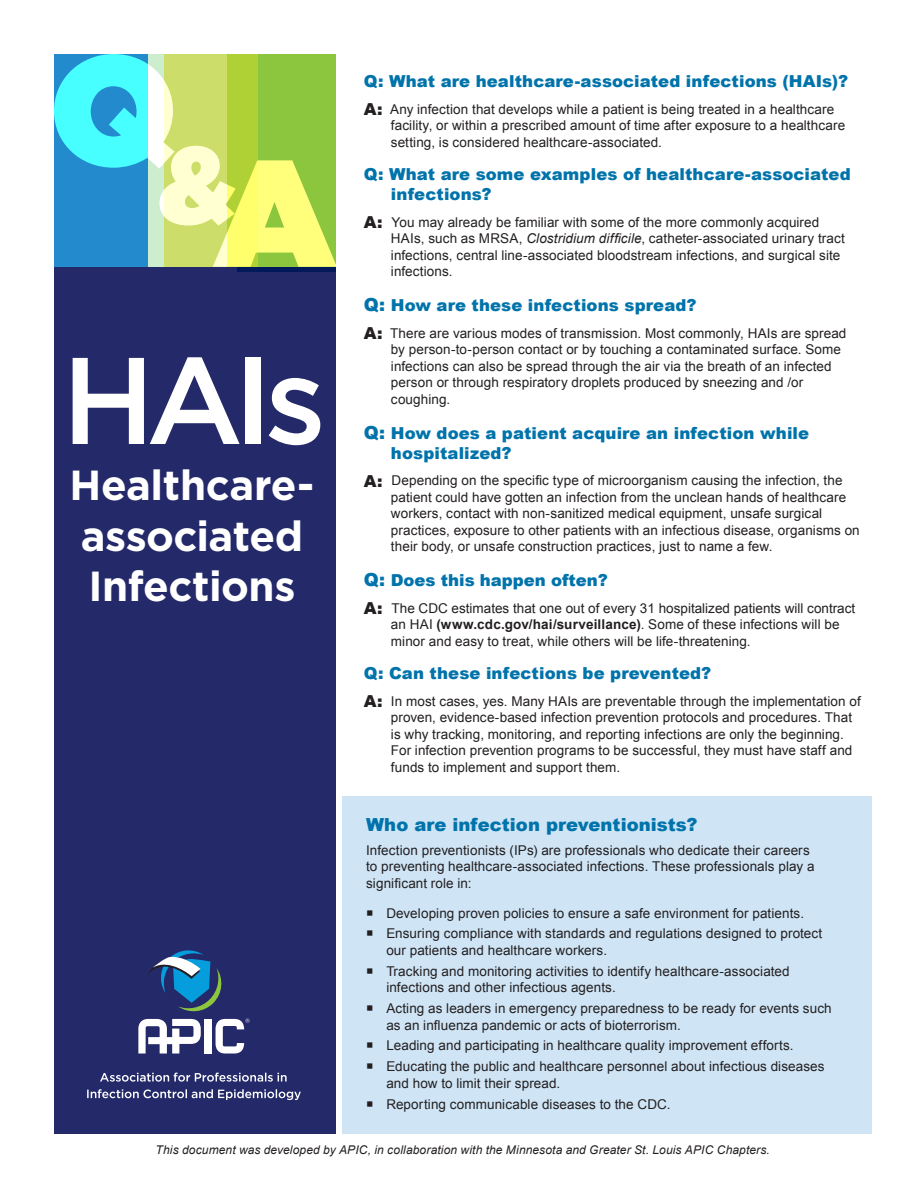
<style>
.page{position:relative;width:918px;height:1188px;background:#fff}
.page>*{position:absolute;margin:0;border:0;box-sizing:border-box;transform-origin:0 0}
.Page_Header{font:500 123px "Gotham";color:#fff}
.t1{font:700 42px/50.4px "Gotham";letter-spacing:-.01em;color:#fff}
.Header_1{font:900 18px "Arial";letter-spacing:.005em;color:#0073ab}
.Q__Question_-_Arial{font:900 16.5px/19.8px "Arial";letter-spacing:.005em;color:#0073ab}
.A__Answer_-_Arial{font:900 16.5px "Arial";color:#0073ab}
.A__Answer_-_Arial-2{font:13.5px/16.5px "Arial";letter-spacing:.005em;color:#231f20}
.t2{font:italic 12px "Arial";letter-spacing:.01em;color:#231f20}
.s1{font-weight:900;font-size:16.5px}
.s2{font-style:italic}
.s3{font-size:18px}
.s4{font-weight:700}
</style>
<div class="page">
<div style="left:342px;top:796px;width:530px;height:338px;background:#cfe5f6"></div>
<div style="left:54px;top:54px;width:282px;height:1080px;background:#242969"></div>
<svg style="left:138px;top:950px;width:112px;height:104px"></svg>
<svg style="left:87px;top:1089px;width:214px;height:11px"></svg>
<svg style="left:100px;top:1073px;width:187px;height:9px"></svg>
<svg style="left:54px;top:54px;width:282px;height:213px;background:#94d296"></svg>
<p class="Page_Header" style="left:62px;top:326px;width:266px">HAIs</p>
<p class="t1" style="left:70px;top:460px;width:246px">Healthcare&shy;associated<br>Infections</p>
<p class="Q__Question_-_Arial" style="left:364px;top:71px;width:486px">Q: What are healthcare-associated infections (HAIs)?</p>
<p class="A__Answer_-_Arial-2" style="left:391px;top:101px;width:456px;text-indent:-27px"><span class="s1">A:</span> Any infection that develops while a patient is being treated in a healthcare facility, or within a prescribed amount of time after exposure to a healthcare setting, is considered healthcare-associated.</p>
<p class="Q__Question_-_Arial" style="left:391px;top:164px;width:461px;text-indent:-27px">Q: What are some examples of healthcare-associated infections?</p>
<p class="A__Answer_-_Arial-2" style="left:391px;top:214px;width:455px;text-indent:-27px"><span class="s1">A:</span> You may already be familiar with some of the more commonly acquired HAIs, such as MRSA, <span class="s2">Clostridium difficile</span>, catheter-associated urinary tract infections, central line-associated bloodstream infections, and surgical site infections.</p>
<p class="Q__Question_-_Arial" style="left:364px;top:295px;width:334px"><span class="s3">Q:</span> How are these infections spread?</p>
<p class="A__Answer_-_Arial-2" style="left:391px;top:325px;width:457px;text-indent:-27px"><span class="s1">A:</span> There are various modes of transmission. Most commonly, HAIs are spread by person-to-person contact or by touching a contaminated surface. Some infections can also be spread through the air via the breath of an infected person or through respiratory droplets produced by sneezing and /or coughing.</p>
<p class="Q__Question_-_Arial" style="left:391px;top:423px;width:420px;text-indent:-27px"><span class="s3">Q:</span> How does a patient acquire an infection while hospitalized?</p>
<p class="A__Answer_-_Arial-2" style="left:391px;top:472px;width:470px;text-indent:-27px"><span class="s1">A:</span> Depending on the specific type of microorganism causing the infection, the patient could have gotten an infection from the unclean hands of healthcare workers, contact with non-sanitized medical equipment, unsafe surgical practices, exposure to other patients with an infectious disease, organisms on their body, or unsafe construction practices, just to name a few.</p>
<p class="A__Answer_-_Arial" style="left:364px;top:568px;width:246px"><span class="s3">Q:</span> Does this happen often?</p>
<p class="A__Answer_-_Arial-2" style="left:391px;top:600px;width:466px;text-indent:-27px"><span class="s1">A:</span> The CDC estimates that one out of every 31 hospitalized patients will contract an HAI <span class="s4">(www.cdc.gov/hai/surveillance)</span>. Some of these infections will be minor and easy to treat, while others will be life-threatening.</p>
<p class="Q__Question_-_Arial" style="left:364px;top:663px;width:349px">Q: Can these infections be prevented?</p>
<p class="A__Answer_-_Arial-2" style="left:391px;top:693px;width:471px;text-indent:-27px"><span class="s1">A:</span> In most cases, yes. Many HAIs are preventable through the implementation of proven, evidence-based infection prevention protocols and procedures. That is why tracking, monitoring, and reporting infections are only the beginning.<br>For infection prevention programs to be successful, they must have staff and funds to implement and support them.</p>
<p class="Header_1" style="left:366px;top:812px;width:333px">Who are infection preventionists?</p>
<p class="A__Answer_-_Arial-2" style="left:366px;top:842px;width:450px">Infection preventionists (IPs) are professionals who dedicate their careers to preventing healthcare-associated infections. These professionals play a significant role in:</p>
<p class="A__Answer_-_Arial-2" style="left:386px;top:905px;width:419px">Developing proven policies to ensure a safe environment for patients.</p>
<p class="A__Answer_-_Arial-2" style="left:386px;top:926px;width:437px">Ensuring compliance with standards and regulations designed to protect our patients and healthcare workers.</p>
<p class="A__Answer_-_Arial-2" style="left:386px;top:963px;width:405px">Tracking and monitoring activities to identify healthcare-associated infections and other infectious agents.</p>
<p class="A__Answer_-_Arial-2" style="left:386px;top:1000px;width:447px">Acting as leaders in emergency preparedness to be ready for events such as an influenza pandemic or acts of bioterrorism.</p>
<p class="A__Answer_-_Arial-2" style="left:386px;top:1038px;width:409px">Leading and participating in healthcare quality improvement efforts.</p>
<p class="A__Answer_-_Arial-2" style="left:386px;top:1058px;width:440px">Educating the public and healthcare personnel about infectious diseases and how to limit their spread.</p>
<p class="A__Answer_-_Arial-2" style="left:386px;top:1096px;width:286px">Reporting communicable diseases to the CDC.</p>
<p class="t2" style="left:156px;top:1142px;width:616px">This document was developed by APIC, in collaboration with the Minnesota and Greater St. Louis APIC Chapters.</p>
</div>
